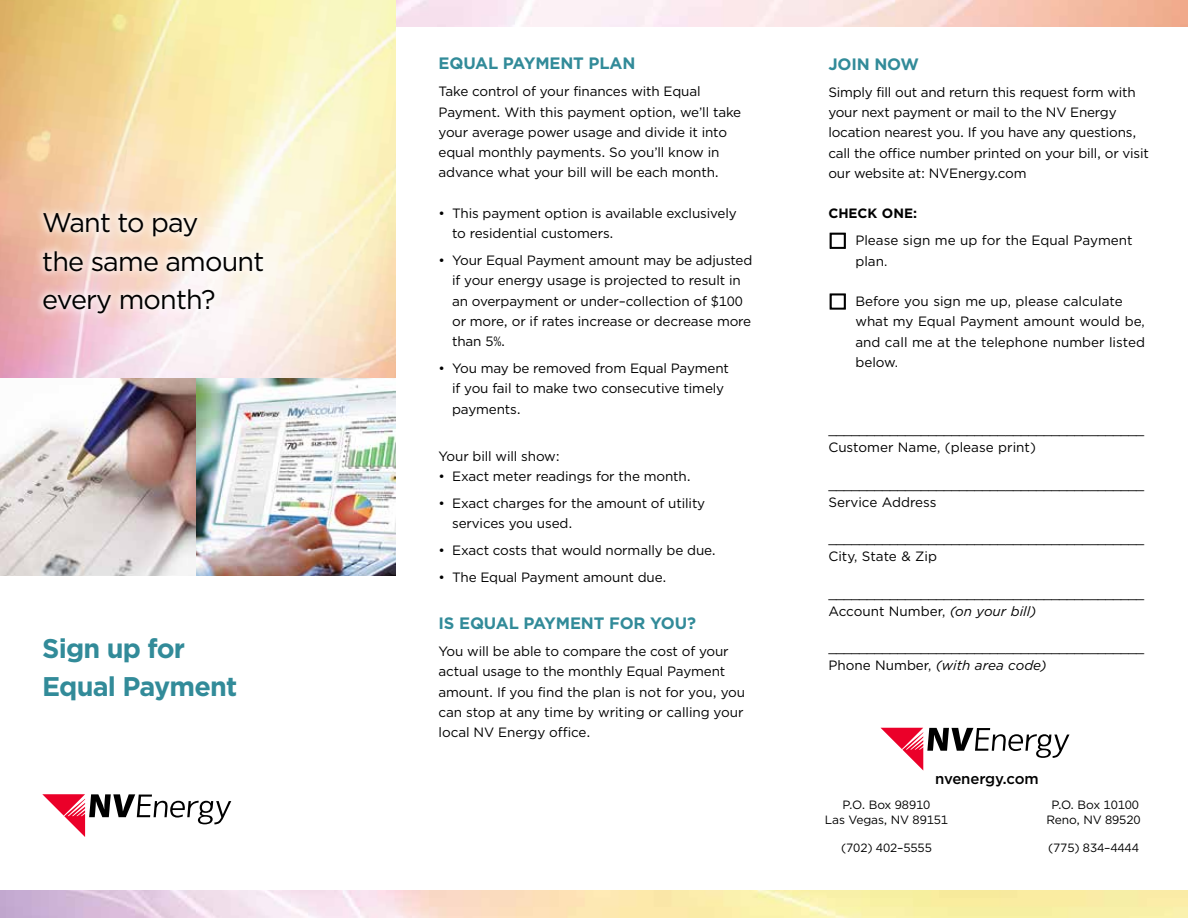
<style>
.page{position:relative;width:1188px;height:918px;background:#fff}
.page>*{position:absolute;margin:0;border:0;box-sizing:border-box;transform-origin:0 0}
.t1{font:27px/38.4px "Gotham";letter-spacing:-.03em;color:#000}
.t2{font:700 27px/38.4px "Gotham";letter-spacing:-.03em;color:#328b99}
.t3{font:700 16.5px "Gotham";letter-spacing:-.01em;color:#328b99}
.t4{font:500 15px "Gotham";letter-spacing:-.01em;color:#000}
.t5{font:13.5px/20.2px "Gotham";letter-spacing:-.01em;color:#000}
.t6{font:italic 13.5px "Gotham";color:#000}
.t7{font:700 13.5px "Gotham";color:#000}
.t8{font:12px "Gotham";letter-spacing:-.01em;color:#000}
.s1{font-style:italic}
.s2{font-style:normal}
</style>
<div class="page">
<img style="left:0;top:0;width:396px;height:576px">
<div style="left:35px;top:204px;width:237px;height:119px;background:#fff;opacity:.75"></div>
<svg style="left:881px;top:728px;width:189px;height:43px"></svg>
<svg style="left:42px;top:794px;width:189px;height:43px"></svg>
<svg style="left:829px;top:232px;width:17px;height:78px"></svg>
<p class="t1" style="left:42px;top:203px;width:224px">Want to pay<br>the same amount every month?</p>
<p class="t2" style="left:42px;top:629px;width:197px">Sign up for<br>Equal Payment</p>
<h4 class="t3" style="left:439px;top:53px;width:198px">EQUAL PAYMENT PLAN</h4>
<p class="t5" style="left:439px;top:81px;width:304px">Take control of your finances with Equal Payment. With this payment option, we’ll take your average power usage and divide it into equal monthly payments. So you’ll know in advance what your bill will be each month.</p>
<p class="t5" style="left:452px;top:203px;width:286px;text-indent:-14px">• This payment option is available exclusively to residential customers.</p>
<p class="t5" style="left:452px;top:250px;width:302px;text-indent:-14px">• Your Equal Payment amount may be adjusted if your energy usage is projected to result in an overpayment or under–collection of $100 or more, or if rates increase or decrease more than 5%.</p>
<p class="t5" style="left:452px;top:358px;width:279px;text-indent:-14px">• You may be removed from Equal Payment if you fail to make two consecutive timely payments.</p>
<p class="t5" style="left:439px;top:446px;width:123px">Your bill will show:</p>
<p class="t5" style="left:439px;top:466px;width:254px">• Exact meter readings for the month.</p>
<p class="t5" style="left:452px;top:493px;width:255px;text-indent:-14px">• Exact charges for the amount of utility services you used.</p>
<p class="t5" style="left:439px;top:540px;width:279px">• Exact costs that would normally be due.</p>
<p class="t5" style="left:439px;top:567px;width:229px">• The Equal Payment amount due.</p>
<h4 class="t3" style="left:439px;top:612px;width:259px">IS EQUAL PAYMENT FOR YOU?</h4>
<p class="t5" style="left:439px;top:641px;width:308px">You will be able to compare the cost of your actual usage to the monthly Equal Payment amount. If you find the plan is not for you, you can stop at any time by writing or calling your local NV Energy office.</p>
<h4 class="t3" style="left:828px;top:53px;width:92px">JOIN NOW</h4>
<p class="t5" style="left:828px;top:82px;width:322px">Simply fill out and return this request form with your next payment or mail to the NV Energy location nearest you. If you have any questions, call the office number printed on your bill, or visit our website at: NVEnergy.com</p>
<h5 class="t7" style="left:828px;top:205px;width:90px">CHECK ONE:</h5>
<p class="t5" style="left:855px;top:230px;width:279px">Please sign me up for the Equal Payment plan.</p>
<p class="t5" style="left:855px;top:291px;width:291px">Before you sign me up, please calculate what my Equal Payment amount would be, and call me at the telephone number listed below.</p>
<p class="t5" style="left:828px;top:419px;width:317px">_________________________________________</p>
<p class="t5" style="left:828px;top:437px;width:209px">Customer Name, (please print)</p>
<p class="t5" style="left:828px;top:474px;width:317px">_________________________________________</p>
<p class="t5" style="left:828px;top:492px;width:110px">Service Address</p>
<p class="t5" style="left:828px;top:528px;width:317px">_________________________________________</p>
<p class="t5" style="left:828px;top:546px;width:110px">City, State &amp; Zip</p>
<p class="t5" style="left:828px;top:582px;width:317px">_________________________________________</p>
<p class="t5" style="left:828px;top:600px;width:209px">Account Number, <span class="s1">(on your bill)</span></p>
<p class="t5" style="left:828px;top:637px;width:317px">_________________________________________</p>
<p class="t6" style="left:828px;top:657px;width:220px"><span class="s2">Phone Number,</span> (with area code)</p>
<p class="t4" style="left:935px;top:769px;width:105px">nvenergy.com</p>
<p class="t8" style="left:843px;top:797px;width:89px">P.O. Box 98910</p>
<p class="t8" style="left:1051px;top:797px;width:89px">P.O. Box 10100</p>
<p class="t8" style="left:825px;top:812px;width:125px">Las Vegas, NV 89151</p>
<p class="t8" style="left:1046px;top:812px;width:96px">Reno, NV 89520</p>
<p class="t8" style="left:841px;top:840px;width:92px">(702) 402–5555</p>
<p class="t8" style="left:1048px;top:840px;width:92px">(775) 834–4444</p>
</div>
